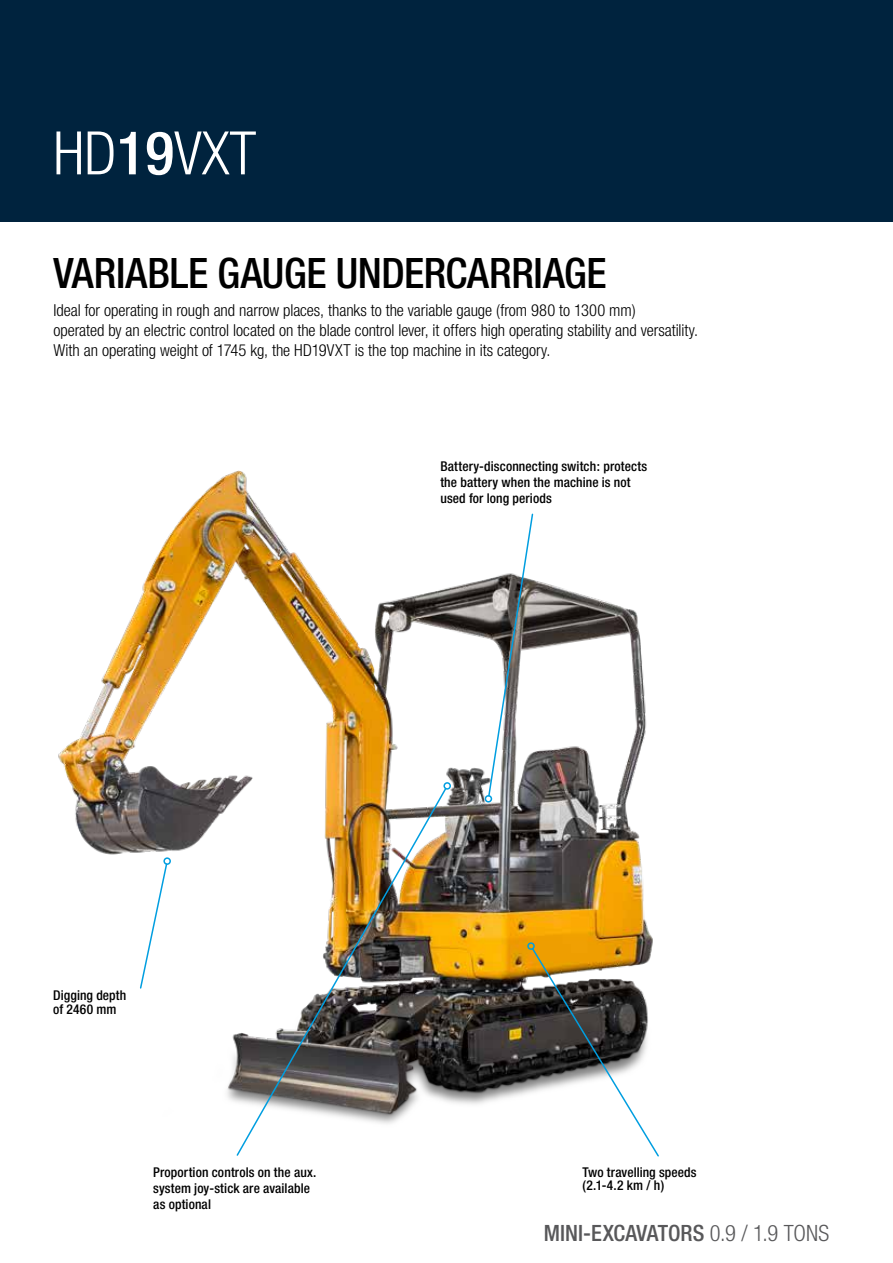
<style>
.page{position:relative;width:893px;height:1263px;background:#fff}
.page>*{position:absolute;margin:0;border:0;box-sizing:border-box;transform-origin:0 0}
.t1{font:300 condensed 60px "Helvetica Neue";color:#fff}
.t2{font:500 condensed 42px "Helvetica Neue";letter-spacing:-.005em;color:#000}
.t3{font:500 condensed 22.5px "Helvetica Neue";color:#58585a}
.t4{font:300 condensed 16.5px/19.8px "Helvetica Neue";letter-spacing:-.005em;color:#000}
.t5{font:500 condensed 13.5px/16.2px "Helvetica Neue";letter-spacing:.01em;color:#000}
.s1{font-weight:500}
.s2{font-weight:300}
</style>
<div class="page">
<div style="left:0;top:0;width:893px;height:221px;background:#00233e"></div>
<img style="left:58px;top:470px;width:595px;height:634px">
<hr style="left:892px;top:0;width:1px;height:536px;background:#eceded">
<svg style="left:139px;top:862px;width:29px;height:128px"></svg>
<div style="left:163px;top:857px;width:8px;height:8px;border:2px solid #009ee0;border-radius:50%"></div>
<img style="left:235px;top:786px;width:213px;height:370px">
<div style="left:443px;top:782px;width:8px;height:8px;border:2px solid #009ee0;border-radius:50%"></div>
<svg style="left:487px;top:513px;width:47px;height:284px"></svg>
<div style="left:485px;top:795px;width:7px;height:7px;border:2px solid #009ee0;border-radius:50%"></div>
<svg style="left:530px;top:946px;width:129px;height:211px"></svg>
<div style="left:527px;top:942px;width:8px;height:8px;border:2px solid #009ee0;border-radius:50%"></div>
<h1 class="t1" style="left:53px;top:119px;width:205px">HD<span class="s1">19</span>VXT</h1>
<h2 class="t2" style="left:53px;top:248px;width:555px">VARIABLE GAUGE UNDERCARRIAGE</h2>
<p class="t4" style="left:53px;top:300px;width:646px">Ideal for operating in rough and narrow places, thanks to the variable gauge (from 980 to 1300 mm)<br>operated by an electric control located on the blade control lever, it offers high operating stability and versatility.<br>With an operating weight of 1745 kg, the HD19VXT is the top machine in its category.</p>
<p class="t5" style="left:440px;top:458px;width:208px">Battery-disconnecting switch: protects the battery when the machine is not used for long periods</p>
<p class="t5" style="left:53px;top:989px;width:75px;line-height:13.5px">Digging depth of 2460 mm</p>
<p class="t5" style="left:153px;top:1164px;width:165px">Proportion controls on the aux. system joy-stick are available as optional</p>
<p class="t5" style="left:582px;top:1165px;width:116px;line-height:13.5px">Two travelling speeds (2.1-4.2 km / h)</p>
<h3 class="t3" style="left:544px;top:1219px;width:287px">MINI-EXCAVATORS <span class="s2">0.9 / 1.9 TONS</span></h3>
</div>
